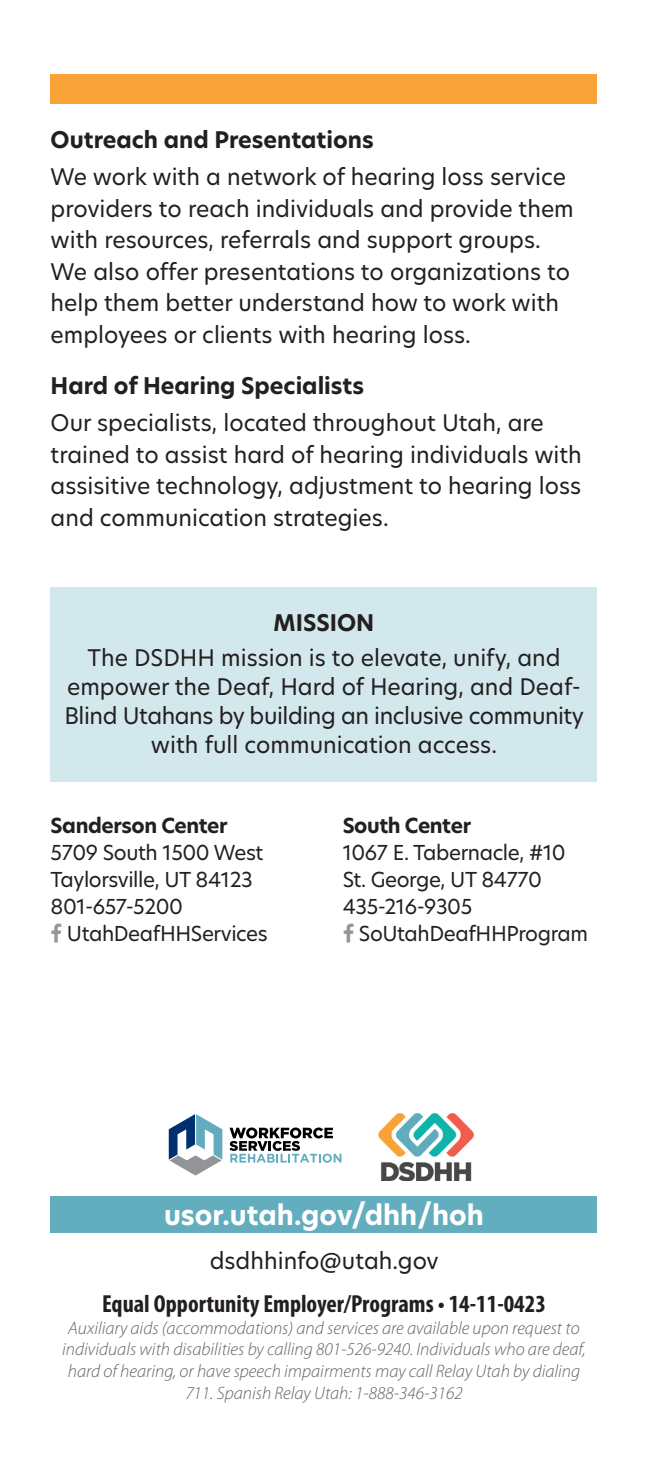
<style>
.page{position:relative;width:648px;height:1458px;background:#fff}
.page>*{position:absolute;margin:0;border:0;box-sizing:border-box;transform-origin:0 0}
.t1{font:700 27px "New Hero";color:#fff}
.t2{font:700 condensed 24.75px "Myriad Pro";color:#231f20}
.t3{font:22.5px/31.5px "New Hero";color:#231f20}
.t4{font:700 22.5px "New Hero";color:#231f20}
.t5{font:20.25px/27px "New Hero";letter-spacing:-.02em;color:#231f20}
.t6{font:700 20.25px "New Hero";letter-spacing:-.02em;color:#231f20}
.t7{font:italic 300 18px/21.6px "Myriad Pro";color:#636366;text-align:center}
</style>
<div class="page">
<div style="left:51px;top:587px;width:546px;height:194px;background:#d3e8ed"></div>
<div style="left:51px;top:75px;width:546px;height:29px;background:#f9a238"></div>
<div style="left:51px;top:1196px;width:546px;height:37px;background:#62adbe"></div>
<img style="left:378px;top:1113px;width:96px;height:68px">
<svg style="left:169px;top:1114px;width:53px;height:62px"></svg>
<svg style="left:229px;top:1128px;width:112px;height:35px"></svg>
<p class="t4" style="left:51px;top:125px;width:325px">Outreach and Presentations</p>
<p class="t3" style="left:51px;top:161px;width:525px">We work with a network of hearing loss service providers to reach individuals and provide them with resources, referrals and support groups.<br>We also offer presentations to organizations to help them better understand how to work with employees or clients with hearing loss.</p>
<p class="t4" style="left:51px;top:371px;width:315px">Hard of Hearing Specialists</p>
<p class="t3" style="left:51px;top:407px;width:533px">Our specialists, located throughout Utah, are trained to assist hard of hearing individuals with assisitive technology, adjustment to hearing loss and communication strategies.</p>
<p class="t4" style="left:274px;top:607px;width:102px">MISSION</p>
<p class="t3" style="left:64px;top:642px;width:521px;line-height:29.2px;text-align:center">The DSDHH mission is to elevate, unify, and empower the Deaf, Hard of Hearing, and Deaf-Blind Utahans by building an inclusive community with full communication access.</p>
<p class="t6" style="left:51px;top:812px;width:179px">Sanderson Center</p>
<p class="t5" style="left:51px;top:839px;width:214px">5709 South 1500 West<br>Taylorsville, UT 84123</p>
<p class="t5" style="left:51px;top:893px;width:134px">801-657-5200</p>
<p class="t5" style="left:67px;top:920px;width:202px">UtahDeafHHServices</p>
<p class="t6" style="left:343px;top:812px;width:130px">South Center</p>
<p class="t5" style="left:343px;top:839px;width:224px">1067 E. Tabernacle, #10</p>
<p class="t5" style="left:343px;top:866px;width:201px">St. George, UT 84770</p>
<p class="t5" style="left:343px;top:893px;width:131px">435-216-9305</p>
<p class="t5" style="left:359px;top:920px;width:231px">SoUtahDeafHHProgram</p>
<p class="t1" style="left:164px;top:1196px;width:321px">usor.utah.gov/dhh/hoh</p>
<p class="t3" style="left:210px;top:1244px;width:230px">dsdhhinfo@utah.gov</p>
<p class="t2" style="left:102px;top:1290px;width:445px">Equal Opportunity Employer/Programs • 14-11-0423</p>
<p class="t7" style="left:62px;top:1317px;width:525px">Auxiliary aids (accommodations) and services are available upon request to individuals with disabilities by calling 801-526-9240. Individuals who are deaf, hard of hearing, or have speech impairments may call Relay Utah by dialing 711. Spanish Relay Utah: 1-888-346-3162</p>
</div>
